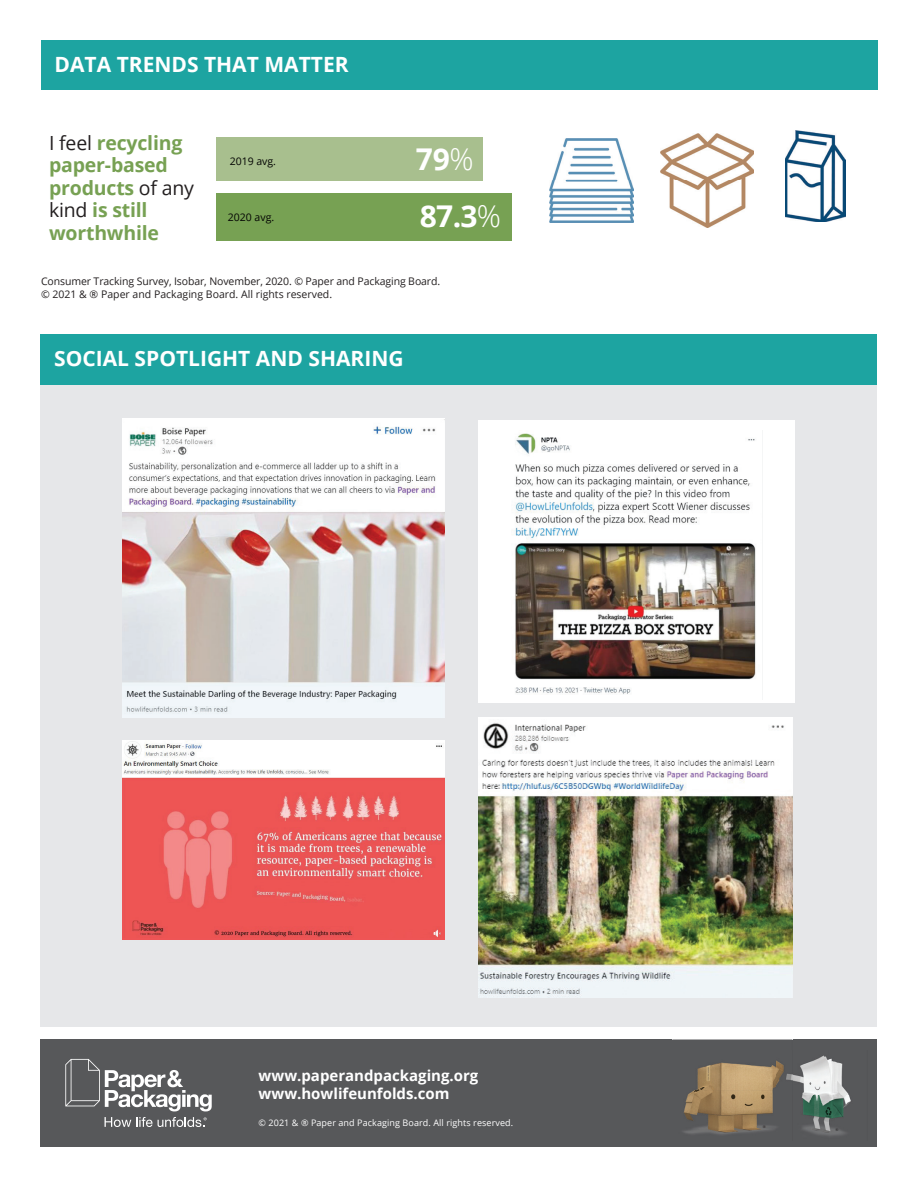
<style>
.page{position:relative;width:918px;height:1188px;background:#fff}
.page>*{position:absolute;margin:0;border:0;box-sizing:border-box;transform-origin:0 0}
.t1{font:700 30px "Open Sans";color:#fff}
.t2{font:700 21px "Open Sans";color:#fff}
.t3{font:700 19.5px/22.5px "Open Sans";letter-spacing:-.01em;color:#77a153}
.t4{font:700 15px/18px "Open Sans";color:#fff}
.t5{font:10.5px/12.6px "Open Sans";letter-spacing:-.01em;color:#231f20}
.t6{font:10.5px "Open Sans";color:#040503}
.t7{font:9px "Open Sans";letter-spacing:.01em;color:#fff}
.t8{font:3.6px "Open Sans";color:#231f20}
.s1{font-weight:400;color:#231f20}
.s2{font-weight:300}
</style>
<div class="page">
<div style="left:40px;top:378px;width:838px;height:649px;background:#e6e7e9"></div>
<div style="left:40px;top:1040px;width:838px;height:108px;background:#57585a"></div>
<img style="left:672px;top:1039px;width:120px;height:96px">
<img style="left:776px;top:1050px;width:75px;height:86px">
<svg style="left:65px;top:1059px;width:147px;height:52px"></svg>
<svg style="left:105px;top:1117px;width:102px;height:10px"></svg>
<div style="left:40px;top:335px;width:838px;height:50px;background:#1da4a1"></div>
<img style="left:123px;top:419px;width:322px;height:298px">
<div style="left:41px;top:40px;width:837px;height:50px;background:#1da4a1"></div>
<div style="left:479px;top:420px;width:316px;height:283px;background:#fff"></div>
<img style="left:515px;top:433px;width:241px;height:261px">
<img style="left:479px;top:719px;width:314px;height:278px">
<img style="left:123px;top:740px;width:322px;height:200px">
<div style="left:216px;top:193px;width:295px;height:47px;background:#77a153"></div>
<div style="left:216px;top:137px;width:267px;height:44px;background:#a8bf8e"></div>
<img style="left:785px;top:131px;width:61px;height:91px">
<img style="left:660px;top:134px;width:94px;height:93px">
<img style="left:549px;top:138px;width:84px;height:85px">
<h2 class="t2" style="left:55px;top:49px;width:296px">DATA TRENDS THAT MATTER</h2>
<h3 class="t3" style="left:49px;top:131px;width:147px"><span class="s1">I feel</span> recycling paper-based products <span class="s1">of any kind</span> is still worthwhile</h3>
<p class="t6" style="left:230px;top:154px;width:48px">2019 avg.</p>
<h1 class="t1" style="left:416px;top:138px;width:59px">79<span class="s2">%</span></h1>
<p class="t6" style="left:228px;top:210px;width:48px">2020 avg.</p>
<h1 class="t1" style="left:420px;top:195px;width:83px">87.3<span class="s2">%</span></h1>
<p class="t5" style="left:41px;top:275px;width:401px">Consumer Tracking Survey, Isobar, November, 2020. © Paper and Packaging Board. © 2021 &amp; ® Paper and Packaging Board. All rights reserved.</p>
<h2 class="t2" style="left:54px;top:344px;width:351px">SOCIAL SPOTLIGHT AND SHARING</h2>
<h3 class="t4" style="left:259px;top:1066px;width:221px">www.paperandpackaging.org www.howlifeunfolds.com</h3>
<p class="t7" style="left:259px;top:1117px;width:256px">© 2021 &amp; ® Paper and Packaging Board. All rights reserved.</p>
<p class="t8" style="left:763px;top:1124px;width:5px">®</p>
<p class="t8" style="left:836px;top:1127px;width:5px">®</p>
</div>
